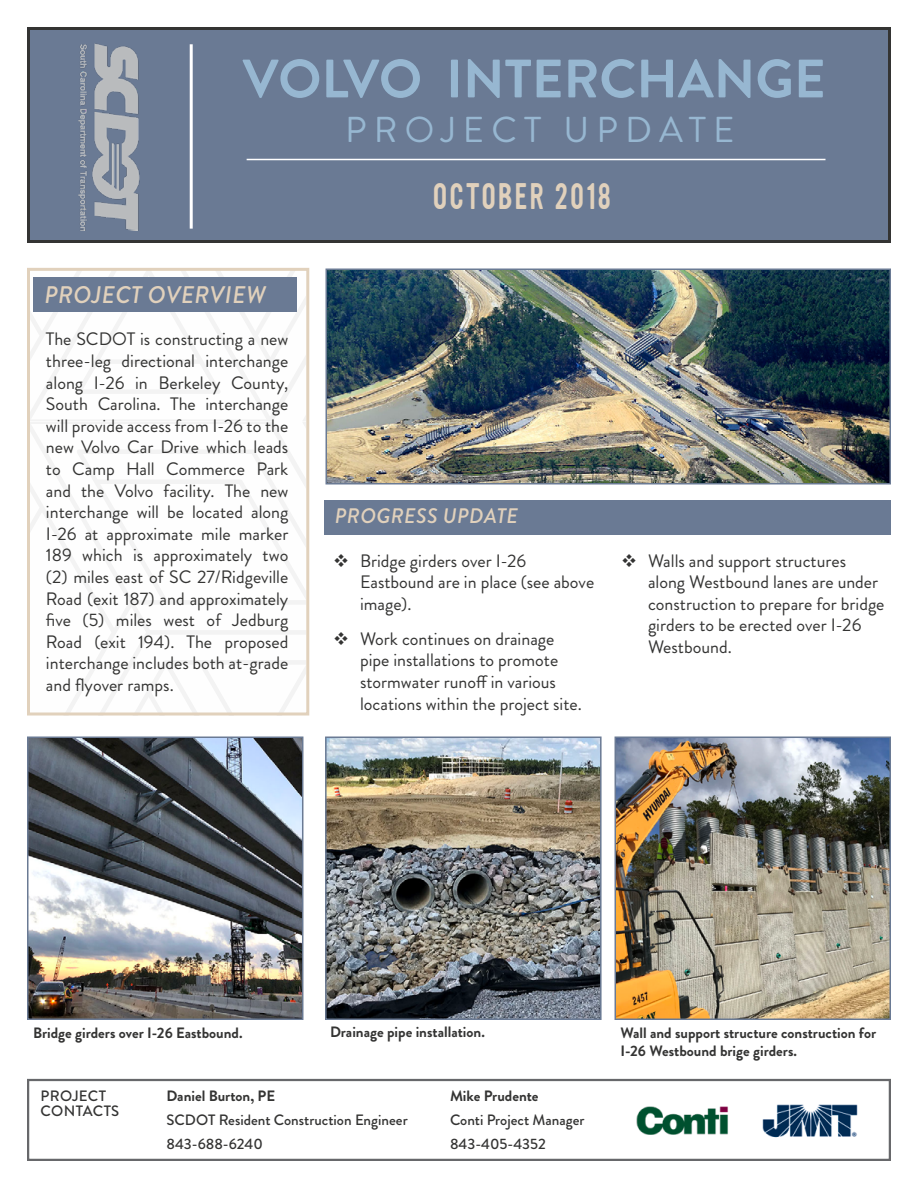
<style>
.page{position:relative;width:918px;height:1188px;background:#fff}
.page>*{position:absolute;margin:0;border:0;box-sizing:border-box;transform-origin:0 0}
.t1{font:700 54px "Brandon Grotesque";color:#97b7d1}
.t2{font:36px "Brandon Grotesque";letter-spacing:.2em;color:#97b7d1}
.t3{font:31.8px "YWFT Ultramagnetic";letter-spacing:.08em;color:#e1d1bc;scale:.8 1}
.t4{font:italic 500 24px "Brandon Grotesque";letter-spacing:.02em;color:#e1d1bc}
.t5{font:italic 500 21px "Brandon Grotesque";letter-spacing:.02em;color:#e1d1bc}
.t6{font:18px/21.6px "Brandon Grotesque";color:#343433}
.t7{font:700 15px/18px "Brandon Grotesque";color:#343433}
.t8{font:500 15px/24px "Brandon Grotesque";color:#343433}
.t9{font:500 15px/15px "Brandon Grotesque";letter-spacing:.02em;color:#343433}
</style>
<div class="page">
<div style="left:27px;top:1079px;width:864px;height:82px;border:2px solid #67686b"></div>
<div style="left:27px;top:27px;width:864px;height:216px;background:#6a7a94;border:3px solid #343433"></div>
<hr style="left:190px;top:44px;width:3px;height:185px;background:#fff">
<hr style="left:247px;top:159px;width:579px;height:1px;background:#fff">
<img style="left:79px;top:43px;width:61px;height:187px">
<img style="left:636px;top:1106px;width:92px;height:29px">
<img style="left:762px;top:1104px;width:96px;height:34px">
<img style="left:618px;top:739px;width:270px;height:278px">
<div style="left:615px;top:736px;width:276px;height:284px;border:2px solid #6a7a94"></div>
<div style="left:324px;top:500px;width:567px;height:35px;background:#6a7a94"></div>
<svg style="left:31px;top:272px;width:274px;height:149px"></svg>
<svg style="left:31px;top:422px;width:274px;height:290px"></svg>
<div style="left:27px;top:268px;width:282px;height:448px;border:3px solid #e1d1bc"></div>
<div style="left:33px;top:277px;width:264px;height:35px;background:#6a7a94"></div>
<img style="left:329px;top:271px;width:559px;height:210px">
<div style="left:326px;top:268px;width:565px;height:216px;border:2px solid #6a7a94"></div>
<img style="left:328px;top:739px;width:271px;height:278px">
<div style="left:325px;top:736px;width:277px;height:284px;border:2px solid #6a7a94"></div>
<img style="left:30px;top:739px;width:270px;height:278px">
<div style="left:27px;top:736px;width:276px;height:284px;border:2px solid #6a7a94"></div>
<h1 class="t1" style="left:243px;top:41px;width:584px">VOLVO INTERCHANGE</h1>
<h2 class="t2" style="left:345px;top:104px;width:391px">PROJECT UPDATE</h2>
<h3 class="t4" style="left:44px;top:278px;width:223px">PROJECT OVERVIEW</h3>
<p class="t6" style="left:46px;top:329px;width:244px;text-align:justify">The SCDOT is constructing a new three-leg directional interchange along I-26 in Berkeley County, South Carolina. The interchange will provide access from I-26 to the new Volvo Car Drive which leads to Camp Hall Commerce Park and the Volvo facility. The new interchange will be located along I-26 at approximate mile marker 189 which is approximately two (2) miles east of SC 27/Ridgeville Road (exit 187) and approximately five (5) miles west of Jedburg Road (exit 194). The proposed interchange includes both at-grade and flyover ramps.</p>
<h3 class="t3" style="left:433px;top:173px;width:224px">OCTOBER 2018</h3>
<p class="t5" style="left:335px;top:502px;width:185px">PROGRESS UPDATE</p>
<p class="t6" style="left:360px;top:550px;width:236px">Bridge girders over I-26<br>Eastbound are in place (see above image).</p>
<p class="t6" style="left:360px;top:628px;width:223px">Work continues on drainage pipe installations to promote stormwater runoff in various locations within the project site.</p>
<p class="t6" style="left:648px;top:550px;width:238px">Walls and support structures along Westbound lanes are under construction to prepare for bridge girders to be erected over I-26<br>Westbound.</p>
<p class="t7" style="left:33px;top:1024px;width:211px">Bridge girders over I-26 Eastbound.</p>
<p class="t7" style="left:330px;top:1023px;width:156px">Drainage pipe installation.</p>
<p class="t7" style="left:621px;top:1024px;width:257px">Wall and support structure construction for<br>I-26 Westbound brige girders.</p>
<p class="t9" style="left:41px;top:1089px;width:80px">PROJECT<br>CONTACTS</p>
<p class="t7" style="left:166px;top:1087px;width:110px">Daniel Burton, PE</p>
<p class="t8" style="left:166px;top:1108px;width:243px">SCDOT Resident Construction Engineer<br>843-688-6240</p>
<p class="t7" style="left:450px;top:1087px;width:90px">Mike Prudente</p>
<p class="t8" style="left:450px;top:1108px;width:136px">Conti Project Manager<br>843-405-4352</p>
</div>
